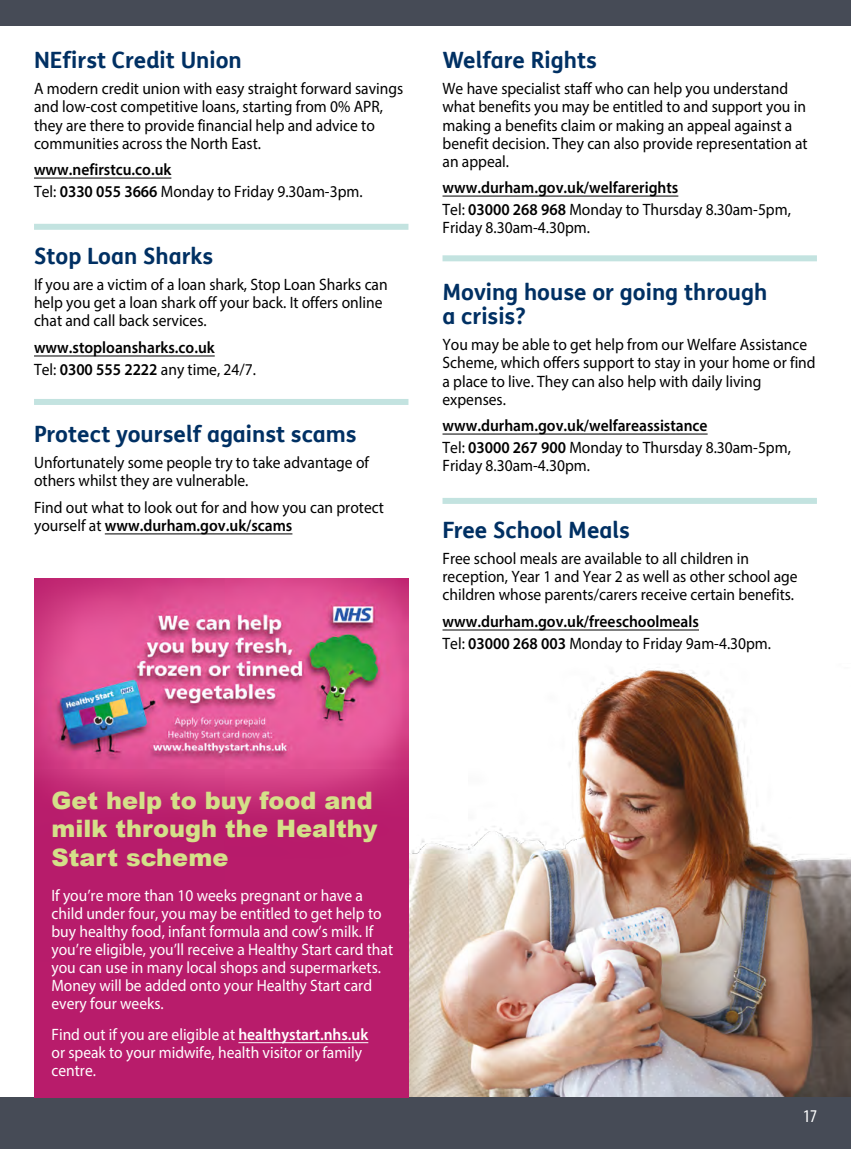
<style>
.page{position:relative;width:851px;height:1149px;background:#fff}
.page>*{position:absolute;margin:0;border:0;box-sizing:border-box;transform-origin:0 0}
.t1{font:900 24px/28.5px "Arial";color:#d4e089}
.t2{font:700 22.5px/24px "FS Me";color:#003063}
.t3{font:condensed 18px "Myriad Pro";color:#fff}
.t4{font:16.5px/18px "Myriad Pro";color:#000;scale:.94 1}
.t5{font:16.5px/18px "Myriad Pro";color:#fff;scale:.94 1}
.t6{font:600 16.5px/22.2px "Myriad Pro";color:#000;scale:.94 1}
.s1{font-weight:400}
.s2{font-weight:600}
</style>
<div class="page">
<img style="left:408px;top:663px;width:442px;height:434px">
<div style="left:0;top:0;width:850px;height:26px;background:#464b56"></div>
<div style="left:0;top:1097px;width:850px;height:51px;background:#464b56"></div>
<hr style="left:34px;top:178px;width:137px;height:1px;background:#000">
<hr style="left:34px;top:355px;width:181px;height:1px;background:#000">
<hr style="left:105px;top:533px;width:187px;height:1px;background:#000">
<div style="left:34px;top:224px;width:374px;height:6px;background:#c3e3e0"></div>
<div style="left:34px;top:399px;width:374px;height:6px;background:#c3e3e0"></div>
<hr style="left:442px;top:196px;width:236px;height:1px;background:#000">
<hr style="left:442px;top:433px;width:265px;height:1px;background:#000">
<hr style="left:442px;top:629px;width:257px;height:1px;background:#000">
<div style="left:442px;top:255px;width:374px;height:6px;background:#c3e3e0"></div>
<div style="left:442px;top:497px;width:374px;height:6px;background:#c3e3e0"></div>
<img style="left:34px;top:578px;width:374px;height:519px">
<hr style="left:238px;top:1042px;width:130px;height:1px;background:#fff">
<h2 class="t2" style="left:34px;top:48px;width:209px">NEfirst Credit Union</h2>
<p class="t4" style="left:34px;top:80px;width:394px">A modern credit union with easy straight forward savings and low-cost competitive loans, starting from 0% APR, they are there to provide financial help and advice to communities across the North East.</p>
<p class="t6" style="left:34px;top:158px;width:351px">www.nefirstcu.co.uk<br><span class="s1">Tel:</span> 0330 055 3666 <span class="s1">Monday to Friday 9.30am-3pm.</span></p>
<h2 class="t2" style="left:34px;top:244px;width:181px">Stop Loan Sharks</h2>
<p class="t4" style="left:34px;top:275px;width:378px">If you are a victim of a loan shark, Stop Loan Sharks can help you get a loan shark off your back. It offers online chat and call back services.</p>
<p class="t6" style="left:34px;top:336px;width:237px">www.stoploansharks.co.uk<br><span class="s1">Tel:</span> 0300 555 2222 <span class="s1">any time, 24/7.</span></p>
<h2 class="t2" style="left:34px;top:422px;width:324px">Protect yourself against scams</h2>
<p class="t4" style="left:34px;top:453px;width:358px">Unfortunately some people try to take advantage of others whilst they are vulnerable.</p>
<p class="t4" style="left:34px;top:498px;width:373px">Find out what to look out for and how you can protect yourself at <span class="s2">www.durham.gov.uk/scams</span></p>
<h2 class="t2" style="left:442px;top:48px;width:156px">Welfare Rights</h2>
<p class="t4" style="left:442px;top:80px;width:390px">We have specialist staff who can help you understand what benefits you may be entitled to and support you in making a benefits claim or making an appeal against a benefit decision. They can also provide representation at an appeal.</p>
<p class="t6" style="left:442px;top:176px;width:372px">www.durham.gov.uk/welfarerights<br><span class="s1">Tel:</span> 03000 268 968 <span class="s1">Monday to Thursday 8.30am-5pm,</span></p>
<p class="t4" style="left:442px;top:218px;width:158px">Friday 8.30am-4.30pm.</p>
<h2 class="t2" style="left:442px;top:280px;width:326px">Moving house or going through a crisis?</h2>
<p class="t4" style="left:442px;top:335px;width:398px">You may be able to get help from our Welfare Assistance Scheme, which offers support to stay in your home or find a place to live. They can also help with daily living expenses.</p>
<p class="t6" style="left:442px;top:414px;width:372px">www.durham.gov.uk/welfareassistance<br><span class="s1">Tel:</span> 03000 267 900 <span class="s1">Monday to Thursday 8.30am-5pm,</span></p>
<p class="t4" style="left:442px;top:456px;width:158px">Friday 8.30am-4.30pm.</p>
<h2 class="t2" style="left:442px;top:518px;width:189px">Free School Meals</h2>
<p class="t4" style="left:442px;top:549px;width:379px">Free school meals are available to all children in reception, Year 1 and Year 2 as well as other school age children whose parents/carers receive certain benefits.</p>
<p class="t6" style="left:442px;top:609px;width:351px">www.durham.gov.uk/freeschoolmeals<br><span class="s1">Tel:</span> 03000 268 003 <span class="s1">Monday to Friday 9am-4.30pm.</span></p>
<h1 class="t1" style="left:51px;top:784px;width:327px">Get help to buy food and milk through the Healthy<br>Start scheme</h1>
<p class="t5" style="left:51px;top:885px;width:365px">If you’re more than 10 weeks pregnant or have a child under four, you may be entitled to get help to buy healthy food, infant formula and cow’s milk. If you’re eligible, you’ll receive a Healthy Start card that you can use in many local shops and supermarkets.<br>Money will be added onto your Healthy Start card every four weeks.</p>
<p class="t5" style="left:51px;top:1024px;width:338px">Find out if you are eligible at <span class="s2">healthystart.nhs.uk </span>or speak to your midwife, health visitor or family centre.</p>
<p class="t3" style="left:803px;top:1104px;width:15px">17</p>
</div>
